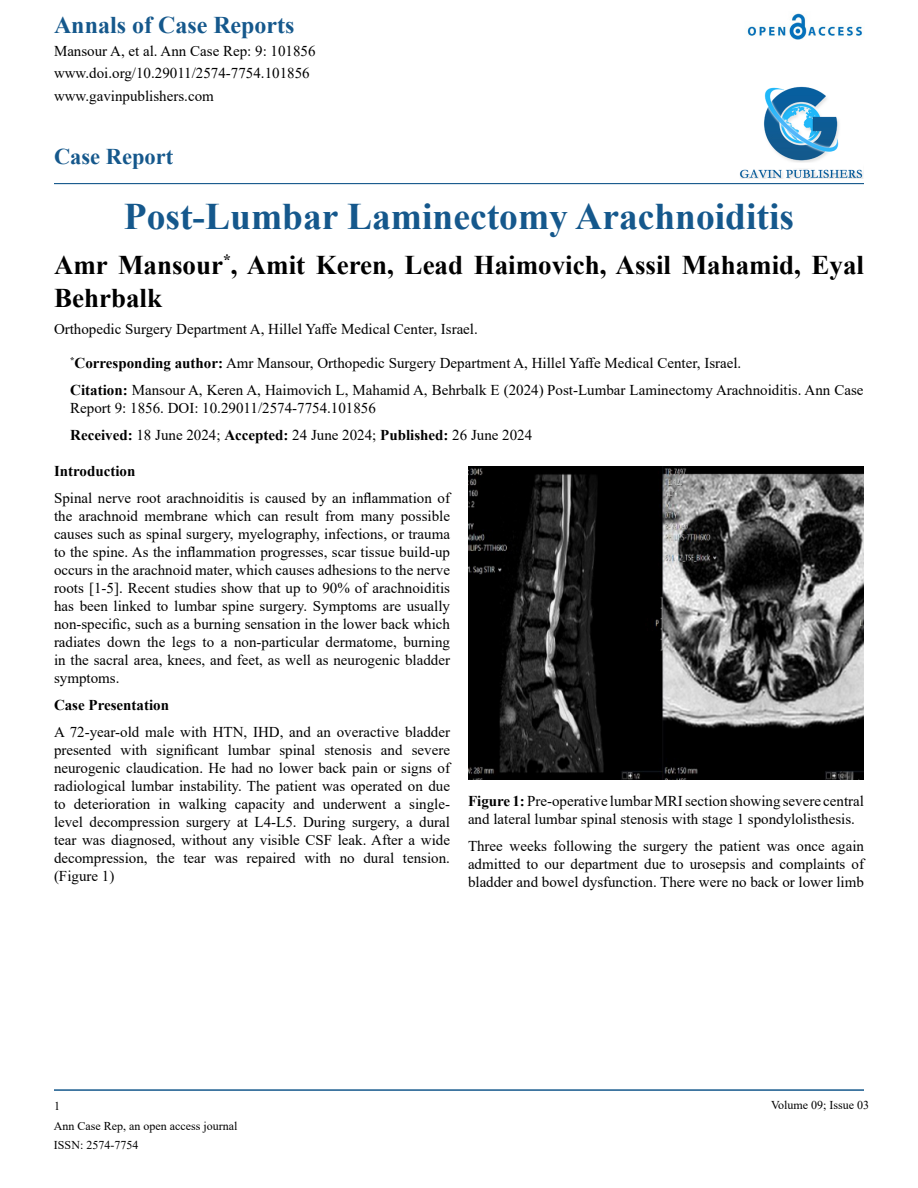
<style>
.page{position:relative;width:918px;height:1188px;background:#fff}
.page>*{position:absolute;margin:0;border:0;box-sizing:border-box;transform-origin:0 0}
.t1{font:700 37.5px "Times New Roman";color:#15588c}
.t2{font:700 27px/32.4px "Times New Roman";color:#000}
.t3{font:700 24px "Times New Roman";color:#15588c}
.t4{font:700 22.5px "Times New Roman";color:#15588c}
.t5{font:15px/18px "Times New Roman";color:#000}
.t6{font:700 15px "Times New Roman";color:#000}
.t7{font:12px/18.9px "Times New Roman";color:#000}
.s1{font-weight:700}
</style>
<div class="page">
<hr style="left:54px;top:1089px;width:810px;height:2px;background:#15588c">
<img style="left:739px;top:86px;width:124px;height:93px">
<img style="left:747px;top:13px;width:116px;height:27px">
<hr style="left:54px;top:183px;width:810px;height:1px;background:#15588c">
<img style="left:468px;top:466px;width:396px;height:313px">
<h3 class="t3" style="left:54px;top:8px;width:242px">Annals of Case Reports</h3>
<p class="t5" style="left:54px;top:39px;width:263px;line-height:22.5px">Mansour A, et al. Ann Case Rep: 9: 101856 www.doi.org/10.29011/2574-7754.101856 www.gavinpublishers.com</p>
<h3 class="t4" style="left:54px;top:141px;width:121px">Case Report</h3>
<h1 class="t1" style="left:124px;top:189px;width:672px">Post-Lumbar Laminectomy Arachnoiditis</h1>
<h2 class="t2" style="left:54px;top:248px;width:812px">Amr Mansour<sup>*</sup>, Amit Keren, Lead Haimovich, Assil Mahamid, Eyal<br>Behrbalk</h2>
<p class="t5" style="left:54px;top:319px;width:425px">Orthopedic Surgery Department A, Hillel Yaffe Medical Center, Israel.</p>
<p class="t5" style="left:70px;top:349px;width:795px;line-height:27px"><sup>*</sup><span class="s1">Corresponding author:</span> Amr Mansour, Orthopedic Surgery Department A, Hillel Yaffe Medical Center, Israel.<br><span class="s1">Citation:</span> Mansour A, Keren A, Haimovich L, Mahamid A, Behrbalk E (2024) Post-Lumbar Laminectomy Arachnoiditis. Ann Case</p>
<p class="t5" style="left:70px;top:394px;width:464px;line-height:27px">Report 9: 1856. DOI: 10.29011/2574-7754.101856<br><span class="s1">Received:</span> 18 June 2024; <span class="s1">Accepted:</span> 24 June 2024; <span class="s1">Published:</span> 26 June 2024</p>
<p class="t6" style="left:54px;top:461px;width:83px">Introduction</p>
<p class="t5" style="left:54px;top:489px;width:398px;text-align:justify">Spinal nerve root arachnoiditis is caused by an inflammation of the arachnoid membrane which can result from many possible causes such as spinal surgery, myelography, infections, or trauma to the spine. As the inflammation progresses, scar tissue build-up occurs in the arachnoid mater, which causes adhesions to the nerve roots [1-5]. Recent studies show that up to 90% of arachnoiditis has been linked to lumbar spine surgery. Symptoms are usually non-specific, such as a burning sensation in the lower back which radiates down the legs to a non-particular dermatome, burning in the sacral area, knees, and feet, as well as neurogenic bladder symptoms.</p>
<p class="t6" style="left:54px;top:695px;width:117px">Case Presentation</p>
<p class="t5" style="left:54px;top:723px;width:398px;text-align:justify">A 72-year-old male with HTN, IHD, and an overactive bladder presented with significant lumbar spinal stenosis and severe neurogenic claudication. He had no lower back pain or signs of radiological lumbar instability. The patient was operated on due to deterioration in walking capacity and underwent a single&shy;level decompression surgery at L4-L5. During surgery, a dural tear was diagnosed, without any visible CSF leak. After a wide decompression, the tear was repaired with no dural tension. (Figure 1)</p>
<p class="t5" style="left:468px;top:792px;width:398px"><span class="s1">Figure 1:</span> Pre-operative lumbar MRI section showing severe central and lateral lumbar spinal stenosis with stage 1 spondylolisthesis.</p>
<p class="t5" style="left:468px;top:837px;width:398px;text-align:justify">Three weeks following the surgery the patient was once again admitted to our department due to urosepsis and complaints of bladder and bowel dysfunction. There were no back or lower limb</p>
<p class="t7" style="left:54px;top:1096px;width:7px">1</p>
<p class="t7" style="left:771px;top:1096px;width:100px">Volume 09; Issue 03</p>
<p class="t7" style="left:54px;top:1117px;width:185px">Ann Case Rep, an open access journal<br>ISSN: 2574-7754</p>
</div>
